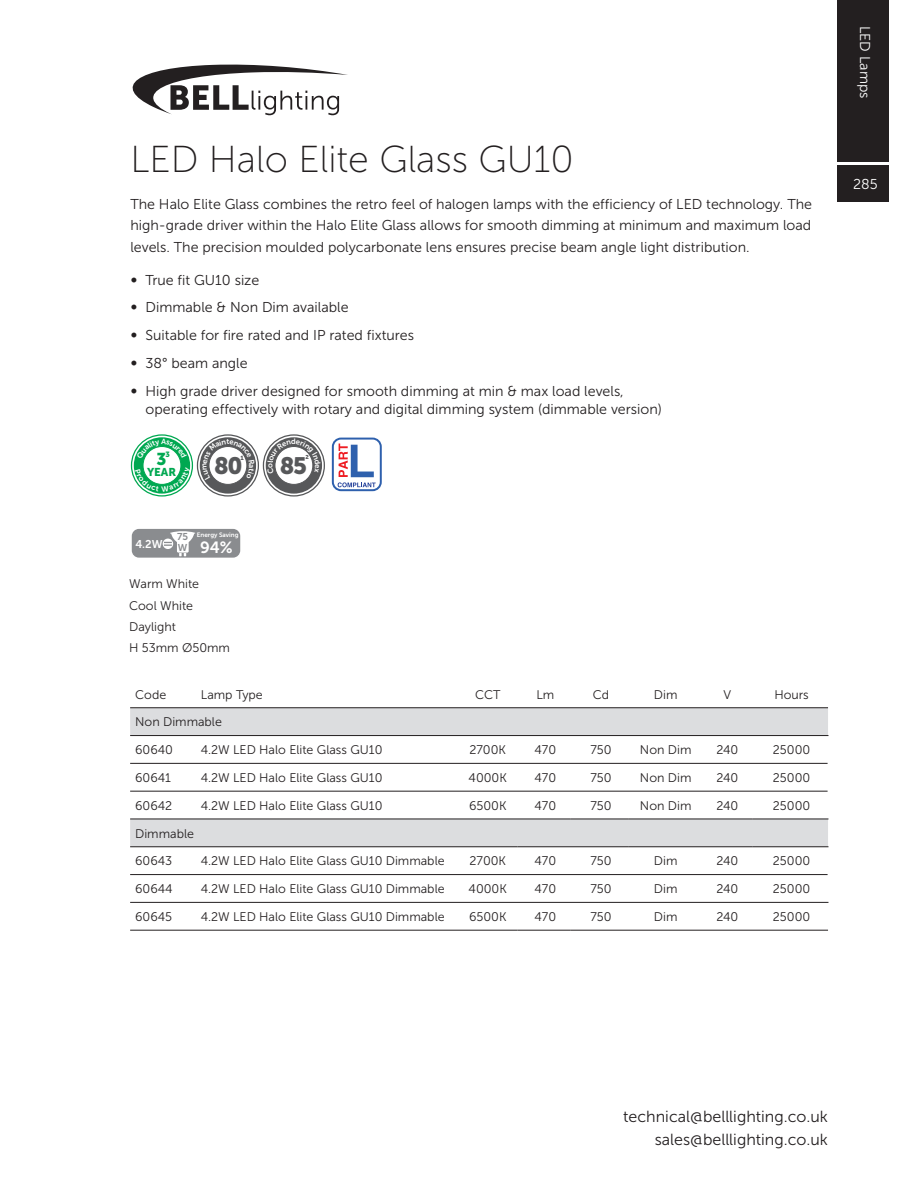
<style>
.page{position:relative;width:918px;height:1188px;background:#fff}
.page>*{position:absolute;margin:0;border:0;box-sizing:border-box;transform-origin:0 0}
.t1{font:37.5px "Museo Sans 100";color:#231f20}
.t2{font:23.55px "Museo Sans 900";color:#57585a}
.t3{font:17.1px "Museo Sans 900";color:#00a851}
.t4{font:16.2px "Museo Sans 700";color:#fff}
.t5{font:16.05px/23px "Museo Sans 300";color:#231f20;text-align:right}
.t6{font:14.25px/27.9px "Museo Sans 300";color:#231f20;text-align:justify}
.t7{font:14.25px "Museo Sans 300";color:#fff}
.t8{font:12.45px/21.1px "Museo Sans 300";color:#231f20}
.t9{font:11.4px "Museo Sans 900";color:#00a851}
.t10{font:11.25px "Museo Sans 700";color:#fff}
.t11{font:9.9px "Museo Sans 700";color:#8a8c8f}
.t12{font:7.65px "Museo Sans 700";color:#fff}
.t13{font:7.65px "Museo Sans 900";color:#00a851}
.t14{font:6.3px "Museo Sans 700";color:#fff}
.t15{font:6px "Museo Sans 900";color:#57585a}
.t16{font:5.7px "Museo Sans 900";color:#57585a}
</style>
<div class="page">
<div style="left:838px;top:0;width:51px;height:161px;background:#231f20"></div>
<div style="left:838px;top:165px;width:51px;height:37px;background:#231f20"></div>
<svg style="left:132px;top:64px;width:216px;height:51px"></svg>
<svg style="left:132px;top:435px;width:60px;height:61px"></svg>
<div style="left:131px;top:434px;width:62px;height:63px;border:1px solid #00a851;border-radius:50%"></div>
<div style="left:134px;top:437px;width:56px;height:57px;background:#00a851;border-radius:50%"></div>
<div style="left:143px;top:447px;width:38px;height:37px;background:#fff;border-radius:50%"></div>
<div style="left:143px;top:446px;width:38px;height:39px;border:1px solid #00a851;border-radius:50%"></div>
<svg style="left:263px;top:435px;width:61px;height:61px"></svg>
<div style="left:263px;top:434px;width:62px;height:63px;border:1px solid #57585a;border-radius:50%"></div>
<div style="left:266px;top:437px;width:56px;height:57px;background:#57585a;border-radius:50%"></div>
<div style="left:275px;top:447px;width:38px;height:37px;background:#fff;border-radius:50%"></div>
<div style="left:275px;top:446px;width:38px;height:39px;border:1px solid #57585a;border-radius:50%"></div>
<svg style="left:197px;top:435px;width:61px;height:61px"></svg>
<div style="left:197px;top:434px;width:62px;height:63px;border:1px solid #57585a;border-radius:50%"></div>
<div style="left:200px;top:437px;width:56px;height:57px;background:#57585a;border-radius:50%"></div>
<div style="left:209px;top:447px;width:38px;height:37px;background:#fff;border-radius:50%"></div>
<div style="left:209px;top:446px;width:38px;height:39px;border:1px solid #57585a;border-radius:50%"></div>
<div style="left:332px;top:438px;width:50px;height:53px;border:2px solid #2e60ad;border-radius:8px"></div>
<svg style="left:338px;top:444px;width:38px;height:43px"></svg>
<svg style="left:130px;top:708px;width:698px;height:139px"></svg>
<svg style="left:699px;top:736px;width:1px;height:83px"></svg>
<svg style="left:752px;top:736px;width:1px;height:83px"></svg>
<hr style="left:130px;top:763px;width:698px;height:1px;background:#231f20">
<hr style="left:130px;top:791px;width:698px;height:1px;background:#231f20">
<hr style="left:570px;top:819px;width:59px;height:1px;background:#231f20">
<hr style="left:752px;top:819px;width:76px;height:1px;background:#231f20">
<hr style="left:518px;top:847px;width:111px;height:1px;background:#231f20">
<hr style="left:752px;top:847px;width:76px;height:1px;background:#231f20">
<hr style="left:130px;top:874px;width:698px;height:1px;background:#231f20">
<hr style="left:130px;top:902px;width:698px;height:1px;background:#231f20">
<hr style="left:130px;top:930px;width:388px;height:1px;background:#231f20">
<hr style="left:570px;top:930px;width:258px;height:1px;background:#231f20">
<hr style="left:130px;top:707px;width:698px;height:1px;background:#231f20">
<hr style="left:130px;top:735px;width:698px;height:1px;background:#231f20">
<hr style="left:130px;top:819px;width:440px;height:1px;background:#231f20">
<hr style="left:629px;top:819px;width:123px;height:1px;background:#231f20">
<hr style="left:130px;top:847px;width:388px;height:1px;background:#231f20">
<hr style="left:629px;top:847px;width:123px;height:1px;background:#231f20">
<hr style="left:518px;top:930px;width:52px;height:1px;background:#231f20">
<div style="left:132px;top:529px;width:108px;height:29px;background:#8a8c8f;border-radius:7px"></div>
<svg style="left:163px;top:531px;width:32px;height:25px"></svg>
<svg style="left:137px;top:439px;width:50px;height:20px"></svg>
<svg style="left:135px;top:468px;width:56px;height:24px"></svg>
<svg style="left:267px;top:439px;width:54px;height:35px"></svg>
<svg style="left:203px;top:440px;width:52px;height:40px"></svg>
<h1 class="t1" style="left:130px;top:137px;width:445px">LED Halo Elite Glass GU10</h1>
<p class="t6" style="left:130px;top:194px;width:683px;line-height:21.5px">The Halo Elite Glass combines the retro feel of halogen lamps with the efficiency of LED technology. The high-grade driver within the Halo Elite Glass allows for smooth dimming at minimum and maximum load levels. The precision moulded polycarbonate lens ensures precise beam angle light distribution.</p>
<p class="t6" style="left:130px;top:267px;width:495px;text-align:left">∞ True fit GU10 size<br>∞ Dimmable &amp; Non Dim available<br>∞ Suitable for fire rated and IP rated fixtures<br>∞ 38° beam angle<br>∞ High grade driver designed for smooth dimming at min &amp; max load levels,</p>
<p class="t6" style="left:146px;top:396px;width:518px">operating effectively with rotary and digital dimming system (dimmable version)</p>
<p class="t3" style="left:157px;top:449px;width:12px">3</p>
<p class="t9" style="left:147px;top:466px;width:31px">YEAR</p>
<p class="t12" style="left:226px;top:439px;width:4px">t</p>
<h2 class="t2" style="left:214px;top:452px;width:30px">80</h2>
<p class="t15" style="left:241px;top:454px;width:5px">1</p>
<p class="t13" style="left:166px;top:450px;width:6px">3</p>
<p class="t12" style="left:267px;top:468px;width:6px;rotate:-90deg">o</p>
<h2 class="t2" style="left:280px;top:452px;width:29px">85</h2>
<p class="t16" style="left:306px;top:454px;width:5px">2</p>
<p class="t10" style="left:135px;top:540px;width:29px">4.2W</p>
<p class="t14" style="left:197px;top:533px;width:43px">Energy Saving</p>
<p class="t11" style="left:177px;top:533px;width:13px">75</p>
<p class="t4" style="left:178px;top:542px;width:56px"><sup>W</sup> 94%</p>
<p class="t8" style="left:129px;top:575px;width:102px">Warm White<br>Cool White<br>Daylight<br>H 53mm Ø50mm</p>
<p class="t8" style="left:135px;top:685px;width:33px">Code</p>
<p class="t8" style="left:201px;top:685px;width:63px">Lamp Type</p>
<p class="t8" style="left:475px;top:685px;width:27px">CCT</p>
<p class="t8" style="left:536px;top:685px;width:19px">Lm</p>
<p class="t8" style="left:593px;top:685px;width:18px">Cd</p>
<p class="t8" style="left:654px;top:685px;width:25px">Dim</p>
<p class="t8" style="left:724px;top:685px;width:9px">V</p>
<p class="t8" style="left:774px;top:685px;width:36px">Hours</p>
<p class="t8" style="left:135px;top:712px;width:88px">Non Dimmable</p>
<p class="t8" style="left:135px;top:740px;width:39px">60640</p>
<p class="t8" style="left:201px;top:740px;width:183px">4.2W LED Halo Elite Glass GU10</p>
<p class="t8" style="left:469px;top:740px;width:38px">2700K</p>
<p class="t8" style="left:535px;top:740px;width:23px">470</p>
<p class="t8" style="left:590px;top:740px;width:23px">750</p>
<p class="t8" style="left:640px;top:740px;width:53px">Non Dim</p>
<p class="t8" style="left:716px;top:740px;width:24px">240</p>
<p class="t8" style="left:773px;top:740px;width:39px">25000</p>
<p class="t8" style="left:135px;top:768px;width:37px">60641</p>
<p class="t8" style="left:201px;top:768px;width:183px">4.2W LED Halo Elite Glass GU10</p>
<p class="t8" style="left:469px;top:768px;width:40px">4000K</p>
<p class="t8" style="left:535px;top:768px;width:23px">470</p>
<p class="t8" style="left:590px;top:768px;width:23px">750</p>
<p class="t8" style="left:640px;top:768px;width:53px">Non Dim</p>
<p class="t8" style="left:716px;top:768px;width:24px">240</p>
<p class="t8" style="left:773px;top:768px;width:39px">25000</p>
<p class="t8" style="left:135px;top:796px;width:39px">60642</p>
<p class="t8" style="left:201px;top:796px;width:183px">4.2W LED Halo Elite Glass GU10</p>
<p class="t8" style="left:469px;top:796px;width:39px">6500K</p>
<p class="t8" style="left:535px;top:796px;width:23px">470</p>
<p class="t8" style="left:590px;top:796px;width:23px">750</p>
<p class="t8" style="left:640px;top:796px;width:53px">Non Dim</p>
<p class="t8" style="left:716px;top:796px;width:24px">240</p>
<p class="t8" style="left:773px;top:796px;width:39px">25000</p>
<p class="t8" style="left:135px;top:824px;width:60px">Dimmable</p>
<p class="t8" style="left:135px;top:851px;width:39px">60643</p>
<p class="t8" style="left:201px;top:851px;width:245px">4.2W LED Halo Elite Glass GU10 Dimmable</p>
<p class="t8" style="left:469px;top:851px;width:38px">2700K</p>
<p class="t8" style="left:535px;top:851px;width:23px">470</p>
<p class="t8" style="left:590px;top:851px;width:23px">750</p>
<p class="t8" style="left:654px;top:851px;width:25px">Dim</p>
<p class="t8" style="left:716px;top:851px;width:24px">240</p>
<p class="t8" style="left:773px;top:851px;width:39px">25000</p>
<p class="t8" style="left:135px;top:879px;width:39px">60644</p>
<p class="t8" style="left:201px;top:879px;width:245px">4.2W LED Halo Elite Glass GU10 Dimmable</p>
<p class="t8" style="left:469px;top:879px;width:40px">4000K</p>
<p class="t8" style="left:535px;top:879px;width:23px">470</p>
<p class="t8" style="left:590px;top:879px;width:23px">750</p>
<p class="t8" style="left:654px;top:879px;width:25px">Dim</p>
<p class="t8" style="left:716px;top:879px;width:24px">240</p>
<p class="t8" style="left:773px;top:879px;width:39px">25000</p>
<p class="t8" style="left:135px;top:907px;width:39px">60645</p>
<p class="t8" style="left:201px;top:907px;width:245px">4.2W LED Halo Elite Glass GU10 Dimmable</p>
<p class="t8" style="left:469px;top:907px;width:39px">6500K</p>
<p class="t8" style="left:535px;top:907px;width:23px">470</p>
<p class="t8" style="left:590px;top:907px;width:23px">750</p>
<p class="t8" style="left:654px;top:907px;width:25px">Dim</p>
<p class="t8" style="left:716px;top:907px;width:24px">240</p>
<p class="t8" style="left:773px;top:907px;width:39px">25000</p>
<p class="t7" style="left:870px;top:26px;width:74px;rotate:90deg">LED Lamps</p>
<p class="t7" style="left:853px;top:179px;width:26px">285</p>
<p class="t5" style="left:623px;top:1106px;width:206px">technical@belllighting.co.uk sales@belllighting.co.uk</p>
</div>
